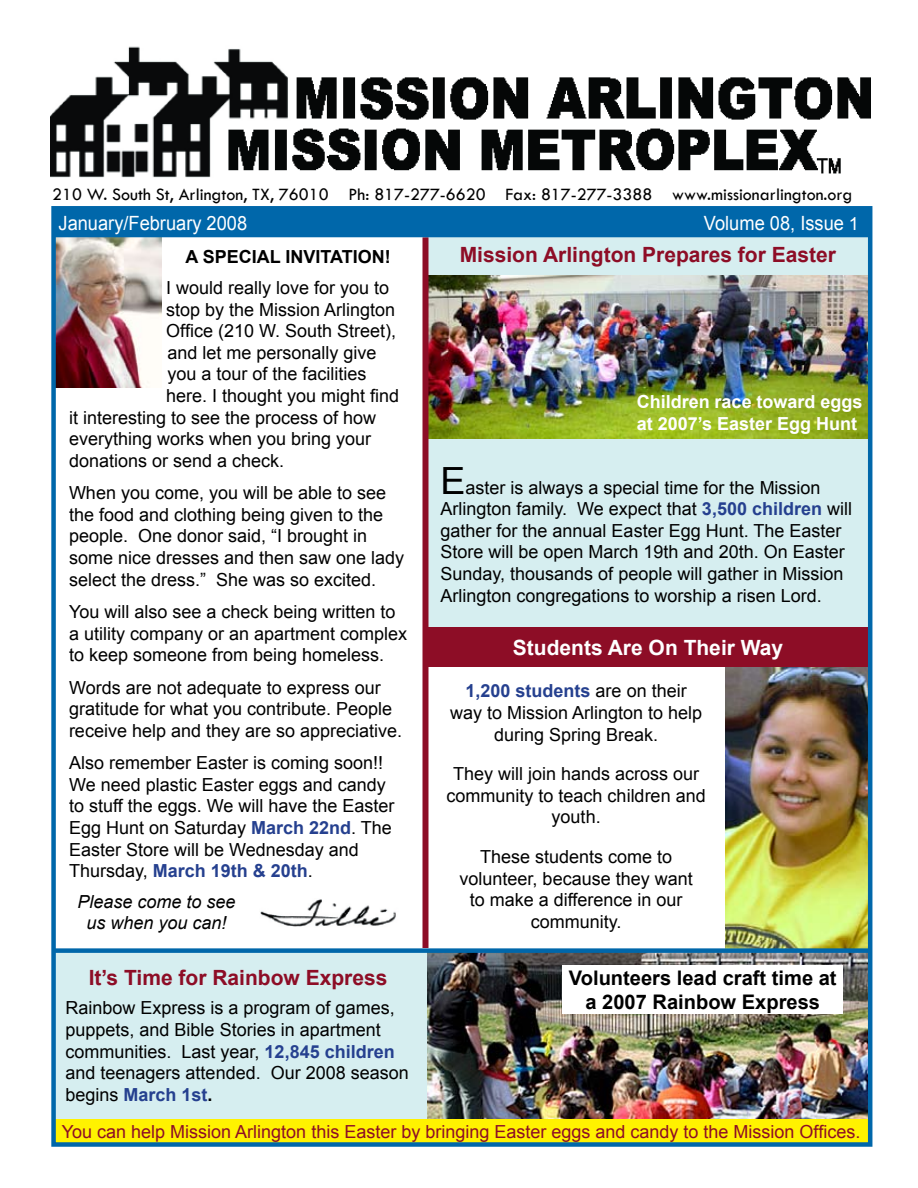
<style>
.page{position:relative;width:918px;height:1188px;background:#fff}
.page>*{position:absolute;margin:0;border:0;box-sizing:border-box;transform-origin:0 0}
.t1{font:700 21px "Arial";color:#8d0d26}
.t2{font:700 21px "Arial";color:#fff}
.t3{font:700 20.1px/24.2px "Arial";color:#000;text-align:center}
.t4{font:19.65px "Arial";color:#fff;scale:.93 1}
.t5{font:18px/21.6px "Arial";color:#000}
.t6{font:18px "Tw Cen";color:#000}
.t7{font:18px "Arial";color:#8d0d26}
.t8{font:700 18px/21.6px "Arial";color:#fff}
.t9{font:italic 18px/21.6px "Arial";color:#000;text-align:center}
.t10{font:700 18px "Arial";color:#000}
.s1{font-size:18px}
.s2{font-weight:700;color:#25408f}
.s3{font-weight:700}
.s4{font-size:37.5px}
</style>
<div class="page">
<div style="left:427px;top:438px;width:441px;height:191px;background:#d6eef0"></div>
<img style="left:429px;top:275px;width:438px;height:164px">
<div style="left:52px;top:952px;width:379px;height:179px;background:#d6eef0"></div>
<img style="left:51px;top:46px;width:820px;height:132px">
<img style="left:56px;top:237px;width:105px;height:151px">
<div style="left:426px;top:232px;width:444px;height:43px;background:#d6eef0"></div>
<img style="left:726px;top:667px;width:141px;height:281px">
<div style="left:427px;top:627px;width:442px;height:40px;background:#8d0d26"></div>
<div style="left:423px;top:237px;width:6px;height:711px;background:#8d0d26"></div>
<img style="left:260px;top:899px;width:136px;height:28px">
<div style="left:55px;top:210px;width:816px;height:27px;background:#0067aa"></div>
<img style="left:428px;top:953px;width:439px;height:166px">
<div style="left:562px;top:966px;width:281px;height:48px;background:#fff"></div>
<div style="left:54px;top:948px;width:818px;height:5px;background:#0067aa"></div>
<div style="left:52px;top:1119px;width:818px;height:24px;background:#fff200"></div>
<div style="left:51px;top:206px;width:821px;height:941px;border:4px solid #0067aa"></div>
<p class="t6" style="left:52px;top:184px;width:802px">210 W. South St, Arlington, TX, 76010 Ph: 817-277-6620 Fax: 817-277-3388 www.missionarlington.org</p>
<p class="t4" style="left:59px;top:211px;width:204px">January/February 2008</p>
<p class="t4" style="left:704px;top:211px;width:168px">Volume 08, Issue <span class="s1">1</span></p>
<p class="t10" style="left:185px;top:245px;width:207px">A SPECIAL INVITATION!</p>
<p class="t5" style="left:166px;top:277px;width:225px">I would really love for you to</p>
<p class="t5" style="left:166px;top:299px;width:231px">stop by the Mission Arlington</p>
<p class="t5" style="left:166px;top:320px;width:232px">Office (210 W. South Street),</p>
<p class="t5" style="left:168px;top:342px;width:211px">and let me personally give</p>
<p class="t5" style="left:168px;top:363px;width:201px">you a tour of the facilities</p>
<p class="t5" style="left:166px;top:385px;width:235px">here. I thought you might find</p>
<p class="t5" style="left:69px;top:407px;width:309px">it interesting to see the process of how</p>
<p class="t5" style="left:69px;top:428px;width:304px">everything works when you bring your</p>
<p class="t5" style="left:69px;top:450px;width:217px">donations or send a check.</p>
<p class="t5" style="left:69px;top:482px;width:337px">When you come, you will be able to see the food and clothing being given to the people. One donor said, “I brought in some nice dresses and then saw one lady select the dress.” She was so excited.</p>
<p class="t5" style="left:69px;top:601px;width:340px">You will also see a check being written to a utility company or an apartment complex to keep someone from being homeless.</p>
<p class="t5" style="left:69px;top:677px;width:335px">Words are not adequate to express our gratitude for what you contribute. People receive help and they are so appreciative.</p>
<p class="t5" style="left:69px;top:752px;width:327px">Also remember Easter is coming soon!!<br>We need plastic Easter eggs and candy to stuff the eggs. We will have the Easter Egg Hunt on Saturday <span class="s2">March 22nd</span>. The Easter Store will be Wednesday and Thursday, <span class="s2">March 19th &amp; 20th</span>.</p>
<p class="t9" style="left:77px;top:891px;width:160px">Please come to see us when you can!</p>
<p class="t1" style="left:89px;top:964px;width:300px">It’s Time for Rainbow Express</p>
<p class="t5" style="left:66px;top:998px;width:345px">Rainbow Express is a program of games, puppets, and Bible Stories in apartment communities. Last year, <span class="s2">12,845 children </span>and teenagers attended. Our 2008 season begins <span class="s2">March 1st</span><span class="s3">.</span></p>
<p class="t1" style="left:460px;top:240px;width:378px">Mission Arlington Prepares for Easter</p>
<p class="t8" style="left:637px;top:391px;width:227px">Children race toward eggs at 2007’s Easter Egg Hunt</p>
<p class="t5" style="left:441px;top:477px;width:413px"><span class="s4">E</span>aster is always a special time for the Mission Arlington family. We expect that <span class="s2">3,500 children</span> will gather for the annual Easter Egg Hunt. The Easter Store will be open March 19th and 20th. On Easter Sunday, thousands of people will gather in Mission Arlington congregations to worship a risen Lord.</p>
<p class="t2" style="left:513px;top:634px;width:272px">Students Are On Their Way</p>
<p class="t5" style="left:450px;top:681px;width:254px;text-align:center"><span class="s2">1,200 students</span> are on their way to Mission Arlington to help during Spring Break.</p>
<p class="t5" style="left:447px;top:763px;width:261px;text-align:center">They will join hands across our community to teach children and youth.</p>
<p class="t5" style="left:460px;top:846px;width:235px;text-align:center">These students come to volunteer, because they want to make a difference in our community.</p>
<p class="t3" style="left:569px;top:967px;width:269px">Volunteers lead craft time at a 2007 Rainbow Express</p>
<p class="t7" style="left:62px;top:1119px;width:800px">You can help Mission Arlington this Easter by bringing Easter eggs and candy to the Mission Offices.</p>
</div>
